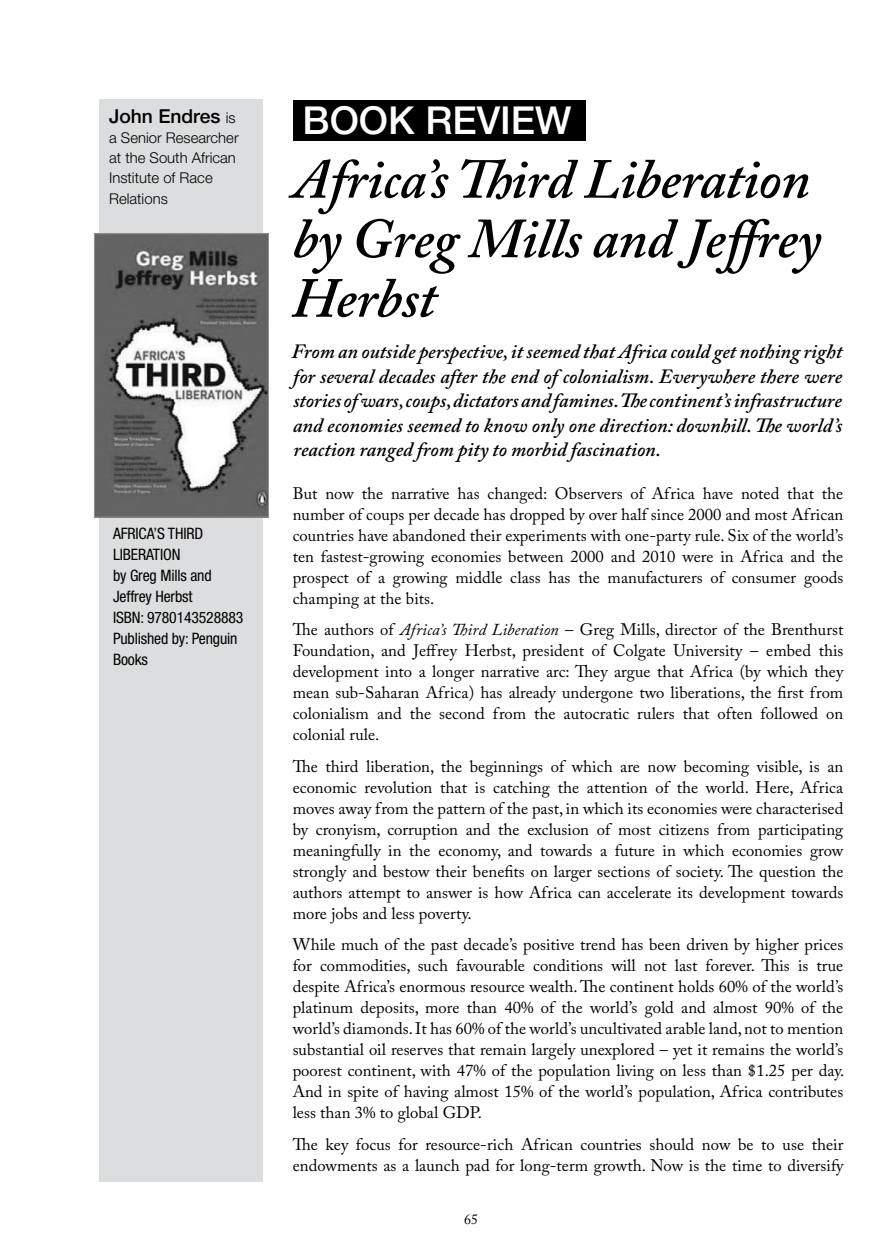
<style>
.page{position:relative;width:893px;height:1251px;background:#fff}
.page>*{position:absolute;margin:0;border:0;box-sizing:border-box;transform-origin:0 0}
.t1{font:italic 600 56px/59.5px "Adobe Caslon Pro";letter-spacing:-.01em;color:#000}
.t2{font:500 38.5px "Helvetica Neue LT Std";color:#fff}
.t3{font:italic 600 20.12px/24.5px "Adobe Caslon Pro";color:#000;text-align:justify}
.t4{font:500 19.25px "Helvetica Neue LT Std";color:#000}
.t5{font:16.62px/21px "Adobe Caslon Pro";color:#000;text-align:justify}
.t6{font:condensed 15.75px/21px "Helvetica Neue LT Std";letter-spacing:-.01em;color:#000}
.t7{font:300 14.88px/20.1px "Helvetica Neue LT Std";color:#000}
.t8{font:14px "Adobe Caslon Pro";color:#000}
.s1{font-weight:300;font-size:14.88px}
.s2{font-style:italic}
</style>
<div class="page">
<div style="left:99px;top:99px;width:164px;height:1082px;background:#dcddde"></div>
<img style="left:96px;top:235px;width:171px;height:280px">
<div style="left:94px;top:233px;width:175px;height:284px;border:1px solid #939598"></div>
<div style="left:293px;top:100px;width:292px;height:40px;background:#000"></div>
<p class="t4" style="left:109px;top:105px;width:128px">John Endres <span class="s1">is</span></p>
<p class="t7" style="left:109px;top:127px;width:131px">a Senior Researcher at the South African<br>Institute of Race<br>Relations</p>
<p class="t6" style="left:113px;top:522px;width:8px">AFRICA</p>
<p class="t6" style="left:113px;top:522px;width:100px;text-indent:40px">’s third liberation<br>by Greg Mills and<br>Jeffrey Herbst<br>ISBN</p>
<p class="t6" style="left:113px;top:606px;width:132px;text-indent:27px">: 9780143528883<br>Published by: Penguin<br>Books</p>
<h2 class="t2" style="left:303px;top:97px;width:222px">BOOK Review</h2>
<h1 class="t1" style="left:293px;top:148px;width:530px">Africa’s Third Liberation by Greg Mills and Jeffrey<br>Herbst</h1>
<p class="t3" style="left:292px;top:339px;width:552px">From an outside perspective, it seemed that Africa could get nothing right for several decades after the end of colonialism. Everywhere there were stories of wars, coups, dictators and famines. The continent’s infrastructure and economies seemed to know only one direction: downhill. The world’s reaction ranged from pity to morbid fascination.</p>
<p class="t5" style="left:293px;top:482px;width:552px">But now the narrative has changed: Observers of Africa have noted that the number of coups per decade has dropped by over half since 2000 and most African countries have abandoned their experiments with one-party rule. Six of the world’s ten fastest-growing economies between 2000 and 2010 were in Africa and the prospect of a growing middle class has the manufacturers of consumer goods champing at the bits.</p>
<p class="t5" style="left:293px;top:618px;width:552px">The authors of <span class="s2">Africa’s Third Liberation</span> – Greg Mills, director of the Brenthurst Foundation, and Jeffrey Herbst, president of Colgate University – embed this development into a longer narrative arc: They argue that Africa (by which they mean sub-Saharan Africa) has already undergone two liberations, the first from colonialism and the second from the autocratic rulers that often followed on colonial rule.</p>
<p class="t5" style="left:293px;top:755px;width:552px">The third liberation, the beginnings of which are now becoming visible, is an economic revolution that is catching the attention of the world. Here, Africa moves away from the pattern of the past, in which its economies were characterised by cronyism, corruption and the exclusion of most citizens from participating meaningfully in the economy, and towards a future in which economies grow strongly and bestow their benefits on larger sections of society. The question the authors attempt to answer is how Africa can accelerate its development towards more jobs and less poverty.</p>
<p class="t5" style="left:293px;top:933px;width:553px">While much of the past decade’s positive trend has been driven by higher prices for commodities, such favourable conditions will not last forever. This is true despite Africa’s enormous resource wealth. The continent holds 60% of the world’s platinum deposits, more than 40% of the world’s gold and almost 90% of the world’s diamonds. It has 60% of the world’s uncultivated arable land, not to mention substantial oil reserves that remain largely unexplored – yet it remains the world’s poorest continent, with 47% of the population living on less than $1.25 per day.<br>And in spite of having almost 15% of the world’s population, Africa contributes less than 3% to global GDP.</p>
<p class="t5" style="left:293px;top:1133px;width:552px">The key focus for resource-rich African countries should now be to use their endowments as a launch pad for long-term growth. Now is the time to diversify</p>
<p class="t8" style="left:464px;top:1210px;width:15px">65</p>
</div>
